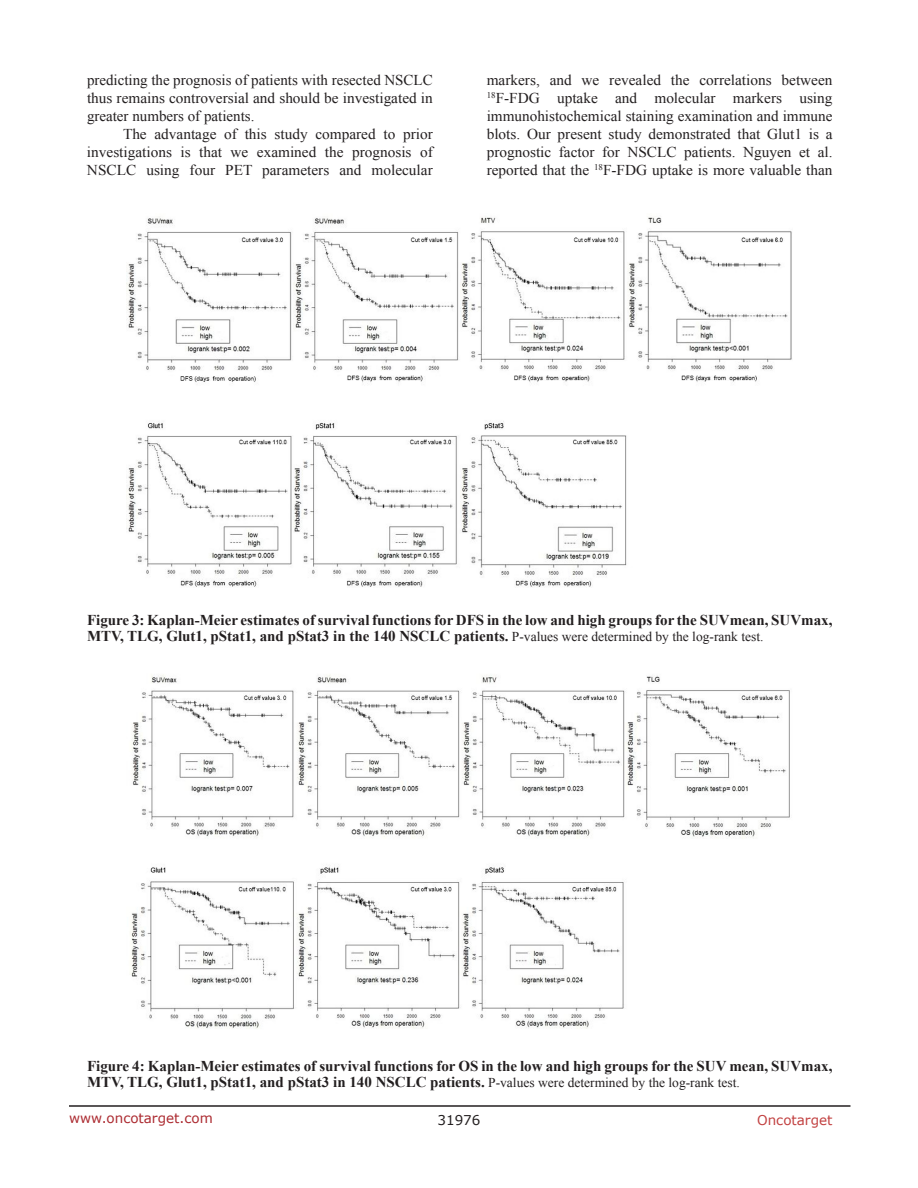
<style>
.page{position:relative;width:918px;height:1188px;background:#fff}
.page>*{position:absolute;margin:0;border:0;box-sizing:border-box;transform-origin:0 0}
.t1{font:15px/18px "Times New Roman";color:#231f20;text-align:justify}
.t2{font:700 15px/16.2px "Times New Roman";color:#231f20}
.t3{font:13.5px "Verdana";color:#ac2b31}
.t4{font:13.5px "Verdana";color:#c24141}
.t5{font:13.5px "Verdana";color:#231f20}
.s1{font-weight:400;font-size:13.5px}
</style>
<div class="page">
<hr style="left:69px;top:1105px;width:781px;height:2px;background:#231f20">
<img style="left:127px;top:217px;width:665px;height:370px">
<img style="left:131px;top:675px;width:659px;height:354px">
<p class="t1" style="left:87px;top:71px;width:347px">predicting the prognosis of patients with resected NSCLC thus remains controversial and should be investigated in greater numbers of patients.</p>
<p class="t1" style="left:87px;top:125px;width:347px;text-indent:36px">The advantage of this study compared to prior investigations is that we examined the prognosis of NSCLC using four PET parameters and molecular</p>
<p class="t1" style="left:487px;top:71px;width:347px">markers, and we revealed the correlations between <sup>18</sup>F-FDG uptake and molecular markers using immunohistochemical staining examination and immune blots. Our present study demonstrated that Glut1 is a prognostic factor for NSCLC patients. Nguyen et al. reported that the <sup>18</sup>F-FDG uptake is more valuable than</p>
<p class="t2" style="left:87px;top:611px;width:747px">Figure 3: Kaplan-Meier estimates of survival functions for DFS in the low and high groups for the SUVmean, SUVmax,<br>MTV, TLG, Glut1, pStat1, and pStat3 in the 140 NSCLC patients. <span class="s1">P-values were determined by the log-rank test.</span></p>
<p class="t2" style="left:87px;top:1058px;width:747px">Figure 4: Kaplan-Meier estimates of survival functions for OS in the low and high groups for the SUV mean, SUVmax,<br>MTV, TLG, Glut1, pStat1, and pStat3 in 140 NSCLC patients. <span class="s1">P-values were determined by the log-rank test.</span></p>
<p class="t3" style="left:69px;top:1109px;width:145px">www.oncotarget.com</p>
<p class="t5" style="left:438px;top:1111px;width:44px">31976</p>
<p class="t4" style="left:757px;top:1111px;width:77px">Oncotarget</p>
</div>
